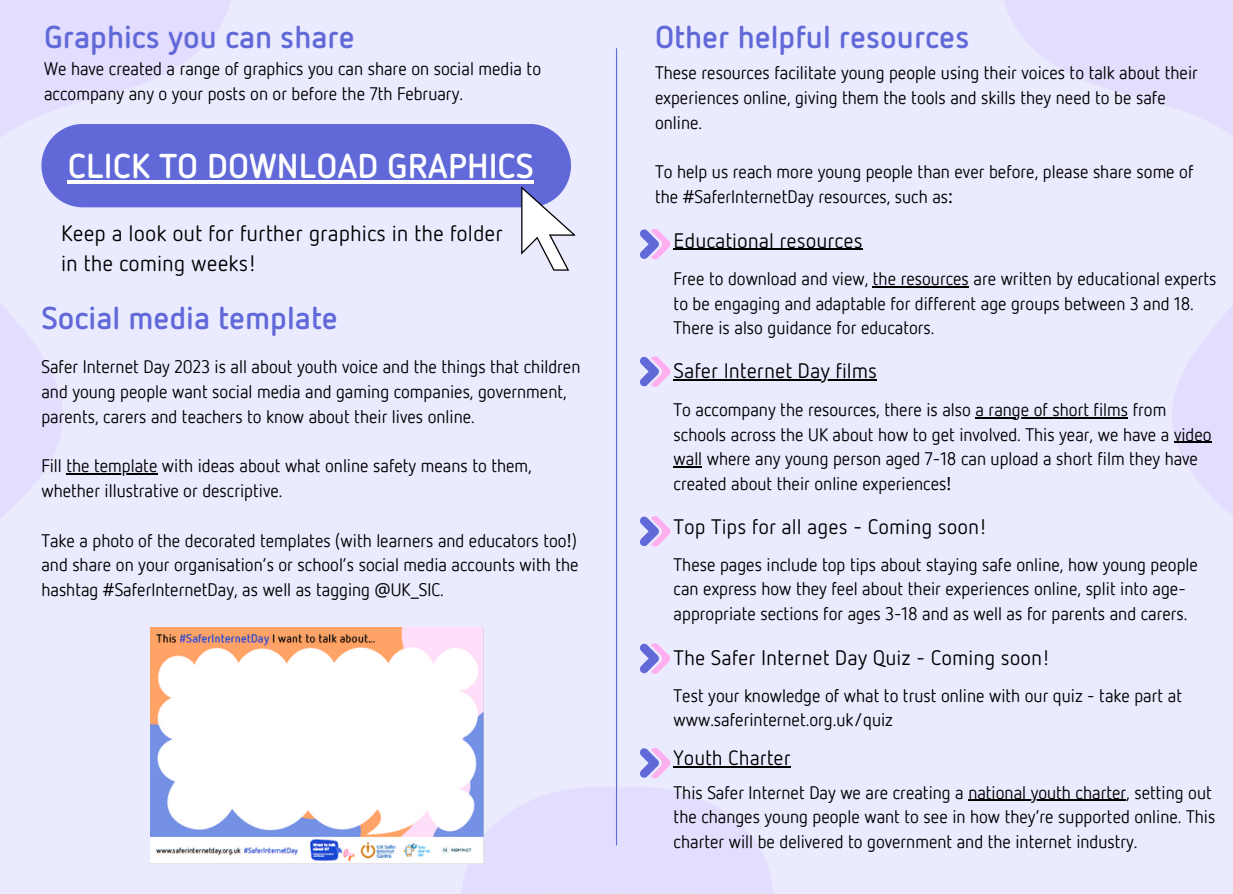
<style>
.page{position:relative;width:1233px;height:894px;background:#fff}
.page>*{position:absolute;margin:0;border:0;box-sizing:border-box;transform-origin:0 0}
.t1{font:700 34.35px "Netto Pro";color:#fff}
.t2{font:700 31.5px "Netto Pro";color:#6169d8}
.t3{font:22.2px/30.3px "Netto Pro";color:#000}
.t4{font:21px "Netto Pro";color:#000}
.t5{font:20.7px "Netto Pro";color:#000}
.t6{font:18.15px/24.8px "Netto OT";color:#000}
.s1{font-family:"Noto Sans"}
</style>
<div class="page">
<img style="left:0;top:0;width:1233px;height:893px">
<hr style="left:616px;top:48px;width:1px;height:797px;background:#6169d8">
<svg style="left:640px;top:228px;width:30px;height:32px"></svg>
<svg style="left:640px;top:356px;width:30px;height:31px"></svg>
<svg style="left:640px;top:515px;width:30px;height:32px"></svg>
<svg style="left:640px;top:642px;width:30px;height:32px"></svg>
<svg style="left:640px;top:747px;width:30px;height:31px"></svg>
<img style="left:151px;top:627px;width:333px;height:236px">
<hr style="left:674px;top:248px;width:189px;height:2px;background:#000">
<hr style="left:873px;top:286px;width:96px;height:1px;background:#000">
<hr style="left:674px;top:379px;width:203px;height:1px;background:#000">
<hr style="left:976px;top:417px;width:152px;height:1px;background:#000">
<hr style="left:1174px;top:441px;width:38px;height:1px;background:#000">
<svg style="left:674px;top:466px;width:28px;height:1px"></svg>
<hr style="left:674px;top:766px;width:117px;height:1px;background:#000">
<hr style="left:968px;top:799px;width:158px;height:1px;background:#000">
<svg style="left:41px;top:124px;width:534px;height:146px;background:#a1a5e9"></svg>
<hr style="left:68px;top:180px;width:466px;height:3px;background:#fff">
<hr style="left:66px;top:473px;width:91px;height:1px;background:#000">
<h2 class="t2" style="left:44px;top:16px;width:312px">Graphics you can share</h2>
<p class="t6" style="left:44px;top:58px;width:499px">We have created a range of graphics you can share on social media to accompany any o your posts on or before the 7th February.</p>
<h1 class="t1" style="left:68px;top:143px;width:468px">CLICK TO DOWNLOAD GRAPHICS</h1>
<p class="t3" style="left:61px;top:217px;width:443px">Keep a look out for further graphics in the folder in the coming weeks!</p>
<h2 class="t2" style="left:41px;top:297px;width:298px">Social media template</h2>
<p class="t6" style="left:41px;top:356px;width:541px">Safer Internet Day 2023 is all about youth voice and the things that children and young people want social media and gaming companies, government, parents, carers and teachers to know about their lives online.</p>
<p class="t6" style="left:41px;top:455px;width:492px">Fill the template with ideas about what online safety means to them, whether illustrative or descriptive.</p>
<p class="t6" style="left:41px;top:529px;width:539px;text-align:justify">Take a photo of the decorated templates (with learners and educators too<span class="s1">!</span>) and share on your organisation’s or school’s social media accounts with the hashtag <span class="s1">#</span>SaferInternetDay, as well as tagging <span class="s1">@</span>UK<span class="s1">_</span>SIC.</p>
<h2 class="t2" style="left:655px;top:16px;width:316px">Other helpful resources</h2>
<p class="t6" style="left:655px;top:62px;width:544px">These resources facilitate young people using their voices to talk about their experiences online, giving them the tools and skills they need to be safe online.</p>
<p class="t6" style="left:655px;top:161px;width:540px">To help us reach more young people than ever before, please share some of the <span class="s1">#</span>SaferInternetDay resources, such as<span class="s1">:</span></p>
<p class="t4" style="left:674px;top:227px;width:191px">Educational resources</p>
<p class="t6" style="left:674px;top:268px;width:545px">Free to download and view, the resources are written by educational experts to be engaging and adaptable for different age groups between 3 and 18.<br>There is also guidance for educators.</p>
<p class="t4" style="left:674px;top:357px;width:205px">Safer Internet Day films</p>
<p class="t6" style="left:674px;top:399px;width:539px">To accompany the resources, there is also a range of short films from schools across the UK about how to get involved. This year, we have a video wall where any young person aged 7-18 can upload a short film they have created about their online experiences<span class="s1">!</span></p>
<p class="t4" style="left:674px;top:513px;width:315px">Top Tips for all ages - Coming soon!</p>
<p class="t6" style="left:674px;top:554px;width:526px">These pages include top tips about staying safe online, how young people can express how they feel about their experiences online, split into age&shy;appropriate sections for ages 3-18 and as well as for parents and carers.</p>
<p class="t4" style="left:674px;top:643px;width:378px">The Safer Internet Day Quiz - Coming soon!</p>
<p class="t6" style="left:674px;top:684px;width:510px">Test your knowledge of what to trust online with our quiz - take part at www.saferinternet.org.uk/quiz</p>
<p class="t5" style="left:674px;top:744px;width:119px">Youth Charter</p>
<p class="t6" style="left:674px;top:781px;width:543px">This Safer Internet Day we are creating a national youth charter, setting out the changes young people want to see in how they’re supported online. This charter will be delivered to government and the internet industry.</p>
</div>
